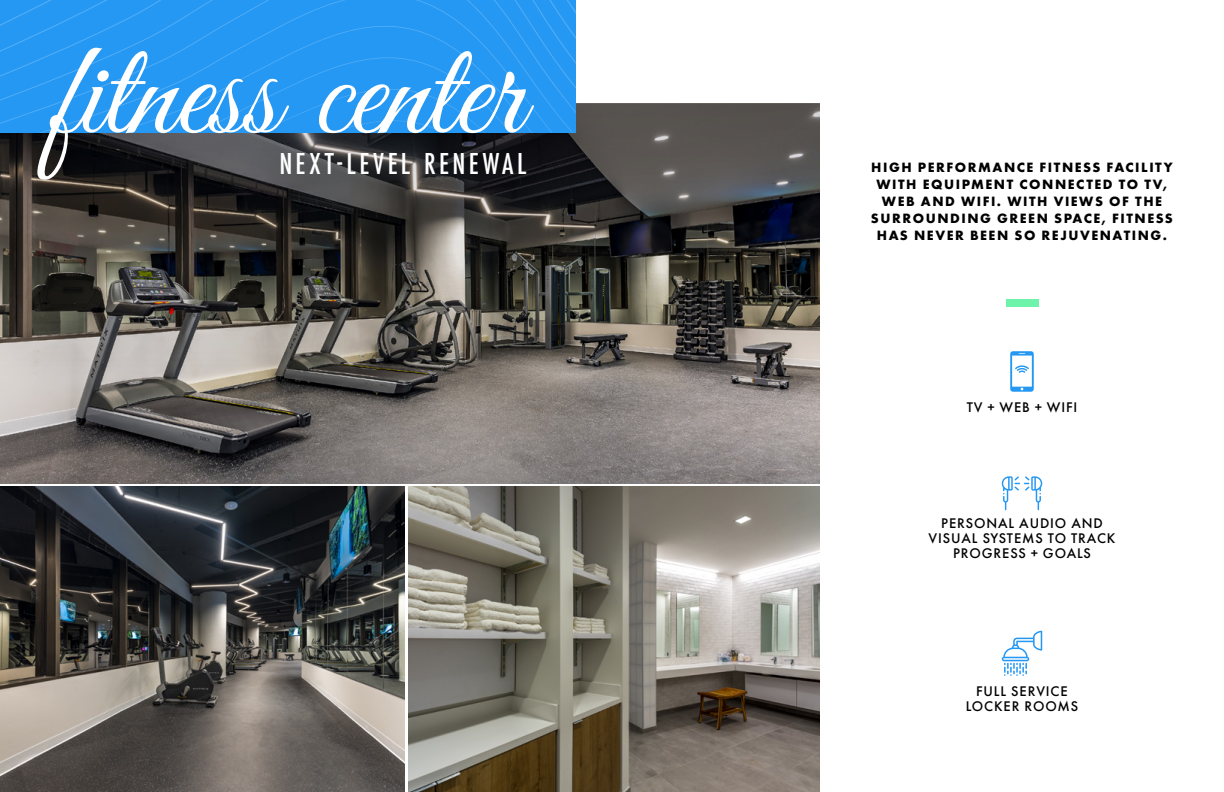
<style>
.page{position:relative;width:1224px;height:792px;background:#fff}
.page>*{position:absolute;margin:0;border:0;box-sizing:border-box;transform-origin:0 0}
.t1{font:135.6px "Great Vibes";color:#fff}
.t2{font:500 31.5px "Futura PT Cond";letter-spacing:.115em;color:#fff}
.t3{font:500 14.5px/15px "Futura PT";letter-spacing:.06em;color:#000;text-align:center}
.t4{font:700 14px/16.8px "Futura PT";letter-spacing:.11em;color:#000;text-align:center}
</style>
<div class="page">
<svg style="left:0;top:104px;width:820px;height:380px;background:#5b5754"></svg>
<img style="left:408px;top:487px;width:412px;height:305px">
<img style="left:0;top:487px;width:405px;height:305px">
<div style="left:0;top:0;width:576px;height:133px;background:#2598f3"></div>
<div style="left:1006px;top:300px;width:32px;height:7px;background:#6df4aa"></div>
<svg style="left:1010px;top:351px;width:24px;height:41px"></svg>
<svg style="left:1002px;top:476px;width:40px;height:34px"></svg>
<svg style="left:1002px;top:631px;width:40px;height:45px"></svg>
<h1 class="t1" style="left:53px;top:17px;width:472px">fitness center</h1>
<h2 class="t2" style="left:279px;top:145px;width:249px">NEXT-LEVEL RENEWAL</h2>
<p class="t4" style="left:871px;top:159px;width:303px">HIGH PERFORMANCE FITNESS FACILITY<br>WITH EQUIPMENT CONNECTED TO TV,<br>WEB AND WIFI. WITH VIEWS OF THE<br>SURROUNDING GREEN SPACE, FITNESS<br>HAS NEVER BEEN SO REJUVENATING.</p>
<p class="t3" style="left:967px;top:400px;width:112px">TV + WEB + WIFI</p>
<p class="t3" style="left:929px;top:516px;width:188px">PERSONAL AUDIO AND<br>VISUAL SYSTEMS TO TRACK<br>PROGRESS + GOALS</p>
<p class="t3" style="left:966px;top:684px;width:114px">FULL SERVICE<br>LOCKER ROOMS</p>
</div>
